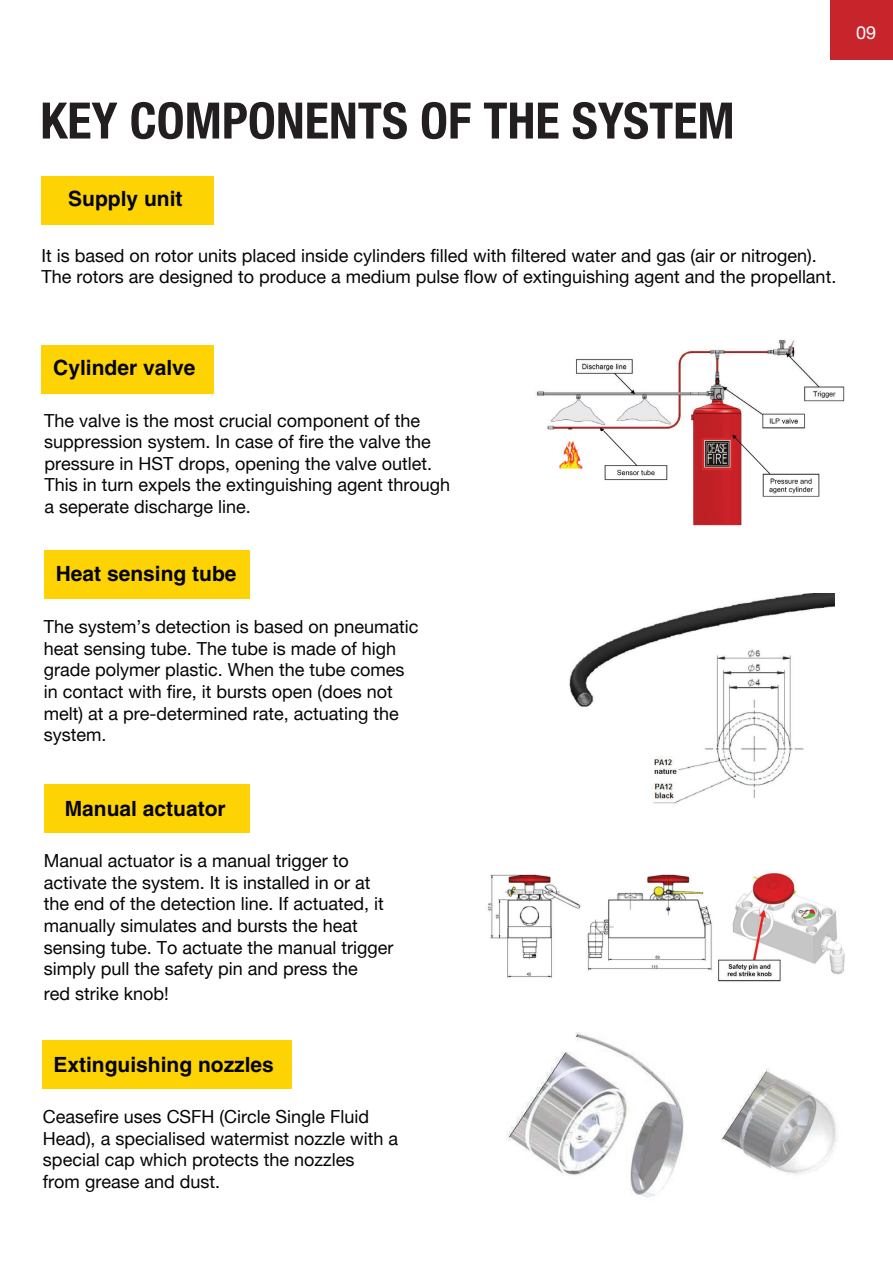
<style>
.page{position:relative;width:893px;height:1263px;background:#fff}
.page>*{position:absolute;margin:0;border:0;box-sizing:border-box;transform-origin:0 0}
.t1{font:700 condensed 50.25px "Helvetica Neue LT Std";color:#231f20}
.t2{font:700 21px "Helvetica LT Std";color:#040503}
.t3{font:18px/21.6px "Helvetica Neue";color:#040503}
.t4{font:18px "Helvetica Neue LT Std";color:#fff}
</style>
<div class="page">
<img style="left:536px;top:340px;width:309px;height:186px">
<div style="left:44px;top:550px;width:205px;height:49px;background:#fed304"></div>
<div style="left:44px;top:784px;width:205px;height:49px;background:#fed304"></div>
<div style="left:42px;top:1040px;width:250px;height:49px;background:#fed304"></div>
<img style="left:569px;top:594px;width:265px;height:210px">
<img style="left:488px;top:871px;width:357px;height:111px">
<img style="left:506px;top:1033px;width:178px;height:165px">
<img style="left:722px;top:1068px;width:115px;height:106px">
<div style="left:42px;top:176px;width:172px;height:49px;background:#fed304"></div>
<div style="left:42px;top:345px;width:172px;height:48px;background:#fed304"></div>
<div style="left:831px;top:0;width:62px;height:60px;background:#c8242b"></div>
<p class="t4" style="left:856px;top:22px;width:22px">09</p>
<h1 class="t1" style="left:40px;top:90px;width:696px">KEY COMPONENTS OF THE SYSTEM</h1>
<p class="t2" style="left:68px;top:186px;width:116px">Supply unit</p>
<p class="t3" style="left:41px;top:244px;width:796px">It is based on rotor units placed inside cylinders filled with filtered water and gas (air or nitrogen).<br>The rotors are designed to produce a medium pulse flow of extinguishing agent and the propellant.</p>
<p class="t2" style="left:53px;top:355px;width:144px">Cylinder valve</p>
<p class="t3" style="left:44px;top:409px;width:407px">The valve is the most crucial component of the suppression system. In case of fire the valve the pressure in HST drops, opening the valve outlet.<br>This in turn expels the extinguishing agent through a seperate discharge line.</p>
<p class="t2" style="left:56px;top:561px;width:182px">Heat sensing tube</p>
<p class="t3" style="left:44px;top:616px;width:376px">The system’s detection is based on pneumatic heat sensing tube. The tube is made of high grade polymer plastic. When the tube comes in contact with fire, it bursts open (does not melt) at a pre-determined rate, actuating the system.</p>
<p class="t2" style="left:65px;top:796px;width:163px">Manual actuator</p>
<p class="t3" style="left:44px;top:850px;width:351px">Manual actuator is a manual trigger to activate the system. It is installed in or at the end of the detection line. If actuated, it manually simulates and bursts the heat sensing tube. To actuate the manual trigger simply pull the safety pin and press the</p>
<p class="t3" style="left:44px;top:983px;width:127px">red strike knob!</p>
<p class="t2" style="left:53px;top:1052px;width:222px">Extinguishing nozzles</p>
<p class="t3" style="left:43px;top:1105px;width:357px">Ceasefire uses CSFH (Circle Single Fluid Head), a specialised watermist nozzle with a special cap which protects the nozzles<br>from grease and dust.</p>
</div>
